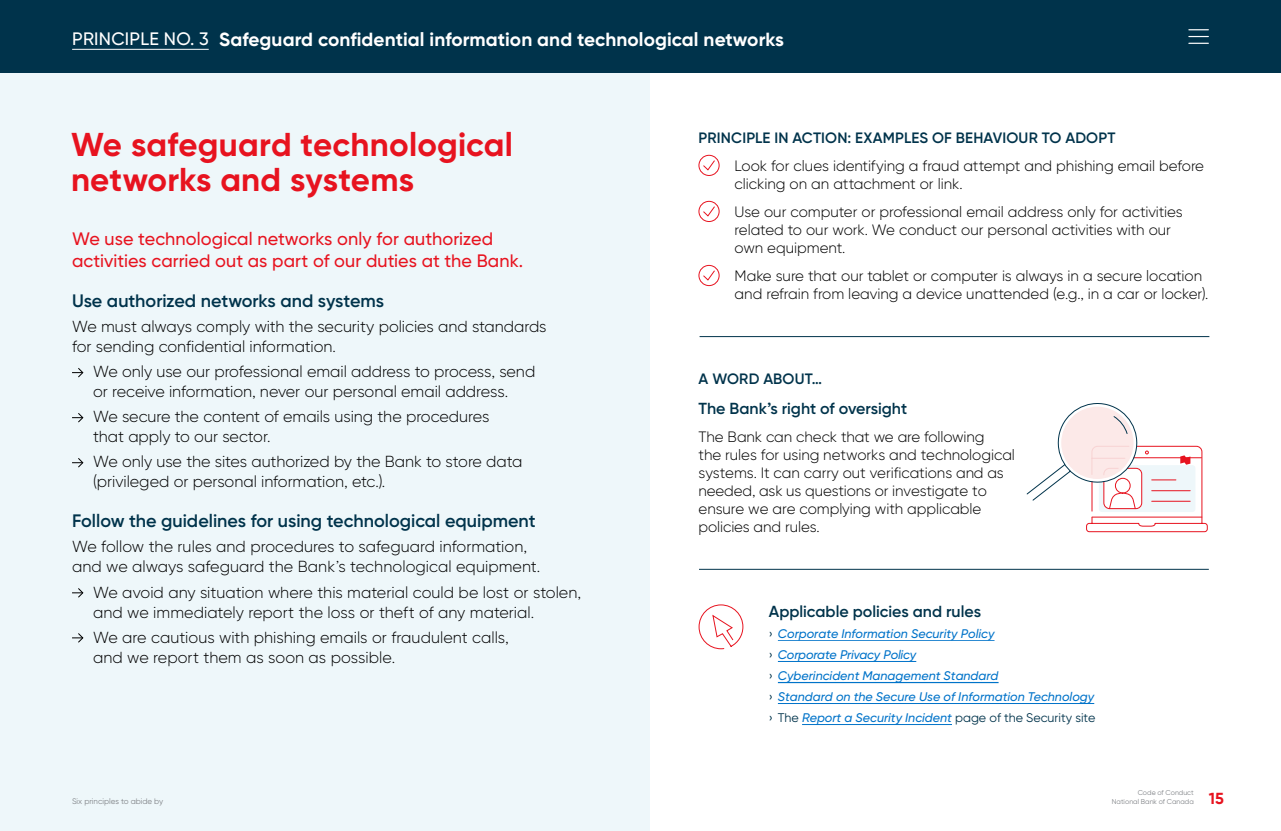
<style>
.page{position:relative;width:1281px;height:831px;background:#fff}
.page>*{position:absolute;margin:0;border:0;box-sizing:border-box;transform-origin:0 0}
.t1{font:700 33px/35px "Gilroy BN";letter-spacing:.005em;color:#e7131f}
.t2{font:700 19px "Gilroy BN";letter-spacing:.005em;color:#fff}
.t3{font:500 18px/22px "Gilroy BN";letter-spacing:.005em;color:#e7131f}
.t4{font:600 18px "Gilroy BN";color:#00334b}
.t5{font:300 16px/20px "Gilroy BN";letter-spacing:-.005em;color:#000}
.t6{font:600 16px "Gilroy BN";color:#00334b}
.t7{font:700 16px "Gilroy BN";color:#e7131f}
.t8{font:300 15px/18px "Gilroy BN";letter-spacing:-.005em;color:#000}
.t9{font:600 15px "Gilroy BN";letter-spacing:.01em;color:#00334b}
.t10{font:italic 500 12.5px/21px "Gilroy BN";color:#0073c9}
.t11{font:8px "Gilroy BN";color:#808387}
.t12{font:7px "Gilroy BN";color:#808387}
.s1{font-weight:500;font-size:18px}
.s2{font-weight:400;font-style:normal;color:#00334b}
</style>
<div class="page">
<div style="left:0;top:72px;width:649px;height:758px;background:#eef7fa"></div>
<div style="left:0;top:0;width:1280px;height:72px;background:#00334b"></div>
<hr style="left:72px;top:49px;width:137px;height:1px;background:#fff">
<svg style="left:1188px;top:29px;width:20px;height:1px"></svg>
<svg style="left:1188px;top:36px;width:20px;height:1px"></svg>
<svg style="left:1188px;top:43px;width:20px;height:1px"></svg>
<svg style="left:72px;top:368px;width:12px;height:10px"></svg>
<svg style="left:72px;top:413px;width:12px;height:10px"></svg>
<svg style="left:72px;top:458px;width:12px;height:10px"></svg>
<svg style="left:72px;top:588px;width:12px;height:10px"></svg>
<svg style="left:72px;top:633px;width:12px;height:10px"></svg>
<svg style="left:703px;top:160px;width:12px;height:11px"></svg>
<div style="left:698px;top:155px;width:21px;height:21px;border:1px solid #e7131f;border-radius:50%"></div>
<svg style="left:703px;top:206px;width:12px;height:11px"></svg>
<div style="left:698px;top:201px;width:21px;height:21px;border:1px solid #e7131f;border-radius:50%"></div>
<svg style="left:703px;top:270px;width:12px;height:11px"></svg>
<div style="left:698px;top:265px;width:21px;height:21px;border:1px solid #e7131f;border-radius:50%"></div>
<hr style="left:802px;top:723px;width:149px;height:1px;background:#0073c9">
<hr style="left:777px;top:702px;width:317px;height:1px;background:#0073c9">
<hr style="left:777px;top:682px;width:221px;height:1px;background:#0073c9">
<hr style="left:777px;top:660px;width:139px;height:1px;background:#0073c9">
<hr style="left:777px;top:639px;width:217px;height:1px;background:#0073c9">
<svg style="left:698px;top:604px;width:45px;height:45px"></svg>
<svg style="left:1026px;top:403px;width:182px;height:129px"></svg>
<hr style="left:699px;top:336px;width:510px;height:1px;background:#00334b">
<hr style="left:699px;top:568px;width:509px;height:1px;background:#00334b">
<p class="t2" style="left:72px;top:27px;width:713px"><span class="s1">PRINCIPLE NO. 3</span> Safeguard confidential information and technological networks</p>
<h1 class="t1" style="left:71px;top:127px;width:443px">We safeguard technological networks and systems</h1>
<p class="t9" style="left:698px;top:128px;width:418px">PRINCIPLE IN ACTION: EXAMPLES OF BEHAVIOUR TO ADOPT</p>
<p class="t8" style="left:734px;top:156px;width:471px">Look for clues identifying a fraud attempt and phishing email before clicking on an attachment or link.</p>
<p class="t8" style="left:734px;top:202px;width:449px">Use our computer or professional email address only for activities related to our work. We conduct our personal activities with our own equipment.</p>
<p class="t8" style="left:734px;top:266px;width:475px">Make sure that our tablet or computer is always in a secure location and refrain from leaving a device unattended (e.g., in a car or locker).</p>
<p class="t3" style="left:72px;top:227px;width:452px">We use technological networks only for authorized activities carried out as part of our duties at the Bank.</p>
<p class="t4" style="left:72px;top:289px;width:313px">Use authorized networks and systems</p>
<p class="t5" style="left:72px;top:316px;width:476px">We must always comply with the security policies and standards for sending confidential information.</p>
<p class="t5" style="left:93px;top:361px;width:443px">We only use our professional email address to process, send or receive information, never our personal email address.</p>
<p class="t5" style="left:93px;top:406px;width:398px">We secure the content of emails using the procedures that apply to our sector.</p>
<p class="t5" style="left:93px;top:451px;width:431px">We only use the sites authorized by the Bank to store data (privileged or personal information, etc.).</p>
<p class="t4" style="left:72px;top:509px;width:465px">Follow the guidelines for using technological equipment</p>
<p class="t5" style="left:72px;top:536px;width:469px">We follow the rules and procedures to safeguard information, and we always safeguard the Bank’s technological equipment.</p>
<p class="t5" style="left:93px;top:581px;width:489px">We avoid any situation where this material could be lost or stolen, and we immediately report the loss or theft of any material.</p>
<p class="t5" style="left:93px;top:626px;width:417px">We are cautious with phishing emails or fraudulent calls, and we report them as soon as possible.</p>
<p class="t9" style="left:698px;top:369px;width:125px">A WORD ABOUT…</p>
<p class="t6" style="left:698px;top:398px;width:210px">The Bank’s right of oversight</p>
<p class="t8" style="left:698px;top:428px;width:318px">The Bank can check that we are following<br>the rules for using networks and technological systems. It can carry out verifications and as needed, ask us questions or investigate to ensure we are complying with applicable policies and rules.</p>
<p class="t6" style="left:768px;top:601px;width:214px">Applicable policies and rules</p>
<p class="t10" style="left:768px;top:623px;width:328px"><span class="s2">›</span> Corporate Information Security Policy<br><span class="s2">›</span> Corporate Privacy Policy<br><span class="s2">›</span> Cyberincident Management Standard<br><span class="s2">›</span> Standard on the Secure Use of Information Technology <span class="s2">› The</span> Report a Security Incident <span class="s2">page of the Security site</span></p>
<p class="t12" style="left:1137px;top:788px;width:57px">Code of Conduct</p>
<p class="t11" style="left:72px;top:795px;width:93px">Six principles to abide by</p>
<p class="t12" style="left:1111px;top:796px;width:83px">National Bank of Canada</p>
<p class="t7" style="left:1208px;top:788px;width:16px">15</p>
</div>
